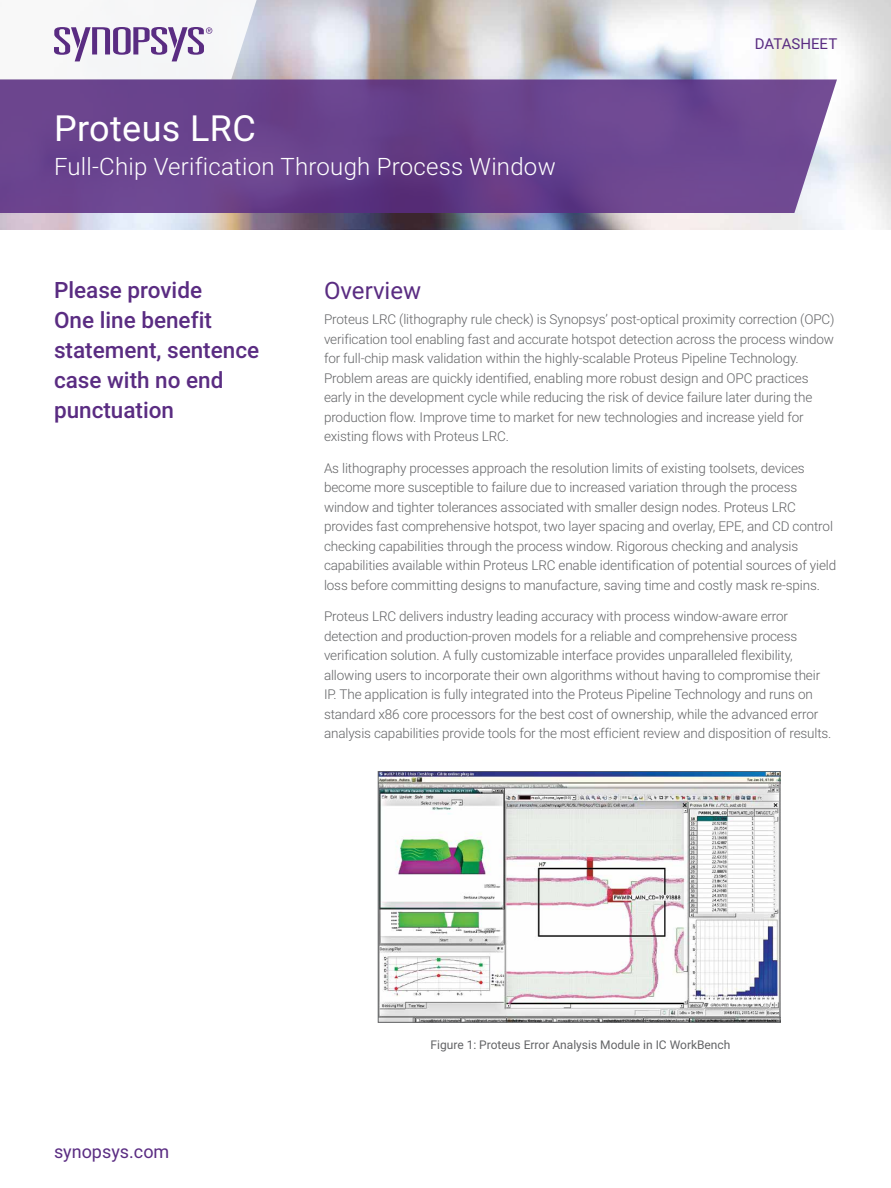
<style>
.page{position:relative;width:891px;height:1188px;background:#fff}
.page>*{position:absolute;margin:0;border:0;box-sizing:border-box;transform-origin:0 0}
.t1{font:36px "Roboto";letter-spacing:.01em;color:#fff}
.SUBTITLE{font:300 24px "Roboto";letter-spacing:.01em;color:#fff}
.HEADING_0__OVERVIEW{font:24px "Roboto";color:#5a2c82}
.BENEFIT_STATEMENT{font:500 22.5px/30px "Roboto";color:#5a2c82}
.t2{font:18px "Roboto";color:#5a2c82}
.t3{font:15px "Roboto";color:#5a2c82}
.BODY_COPY{font:300 13.5px/19.5px "Roboto";letter-spacing:-.01em;color:#636466}
.GRAPHIC_PLACEHOLDER{font:12px "Roboto";color:#636466}
</style>
<div class="page">
<img style="left:0;top:0;width:891px;height:230px">
<svg style="left:0;top:0;width:270px;height:80px"></svg>
<svg style="left:0;top:80px;width:837px;height:133px;background:#6a448e"></svg>
<img style="left:380px;top:773px;width:398px;height:248px">
<div style="left:378px;top:771px;width:402px;height:252px;border:1px solid #636466"></div>
<p class="t1" style="left:54px;top:103px;width:203px">Proteus LRC</p>
<p class="SUBTITLE" style="left:54px;top:150px;width:503px">Full-Chip Verification Through Process Window</p>
<p class="t3" style="left:755px;top:33px;width:84px">DATASHEET</p>
<p class="BENEFIT_STATEMENT" style="left:54px;top:274px;width:207px">Please provide<br>One line benefit statement, sentence case with no end punctuation</p>
<p class="HEADING_0__OVERVIEW" style="left:324px;top:273px;width:99px">Overview</p>
<p class="BODY_COPY" style="left:324px;top:309px;width:512px">Proteus LRC (lithography rule check) is Synopsys’ post-optical proximity correction (OPC) verification tool enabling fast and accurate hotspot detection across the process window for full-chip mask validation within the highly-scalable Proteus Pipeline Technology.<br>Problem areas are quickly identified, enabling more robust design and OPC practices early in the development cycle while reducing the risk of device failure later during the production flow. Improve time to market for new technologies and increase yield for existing flows with Proteus LRC.</p>
<p class="BODY_COPY" style="left:324px;top:458px;width:514px">As lithography processes approach the resolution limits of existing toolsets, devices become more susceptible to failure due to increased variation through the process window and tighter tolerances associated with smaller design nodes. Proteus LRC provides fast comprehensive hotspot, two layer spacing and overlay, EPE, and CD control checking capabilities through the process window. Rigorous checking and analysis capabilities available within Proteus LRC enable identification of potential sources of yield loss before committing designs to manufacture, saving time and costly mask re-spins.</p>
<p class="BODY_COPY" style="left:324px;top:606px;width:509px">Proteus LRC delivers industry leading accuracy with process window-aware error detection and production-proven models for a reliable and comprehensive process verification solution. A fully customizable interface provides unparalleled flexibility, allowing users to incorporate their own algorithms without having to compromise their IP. The application is fully integrated into the Proteus Pipeline Technology and runs on standard x86 core processors for the best cost of ownership, while the advanced error analysis capabilities provide tools for the most efficient review and disposition of results.</p>
<h3 class="t2" style="left:54px;top:1139px;width:117px">synopsys.com</h3>
<p class="GRAPHIC_PLACEHOLDER" style="left:430px;top:1036px;width:302px">Figure 1: Proteus Error Analysis Module in IC WorkBench</p>
</div>
